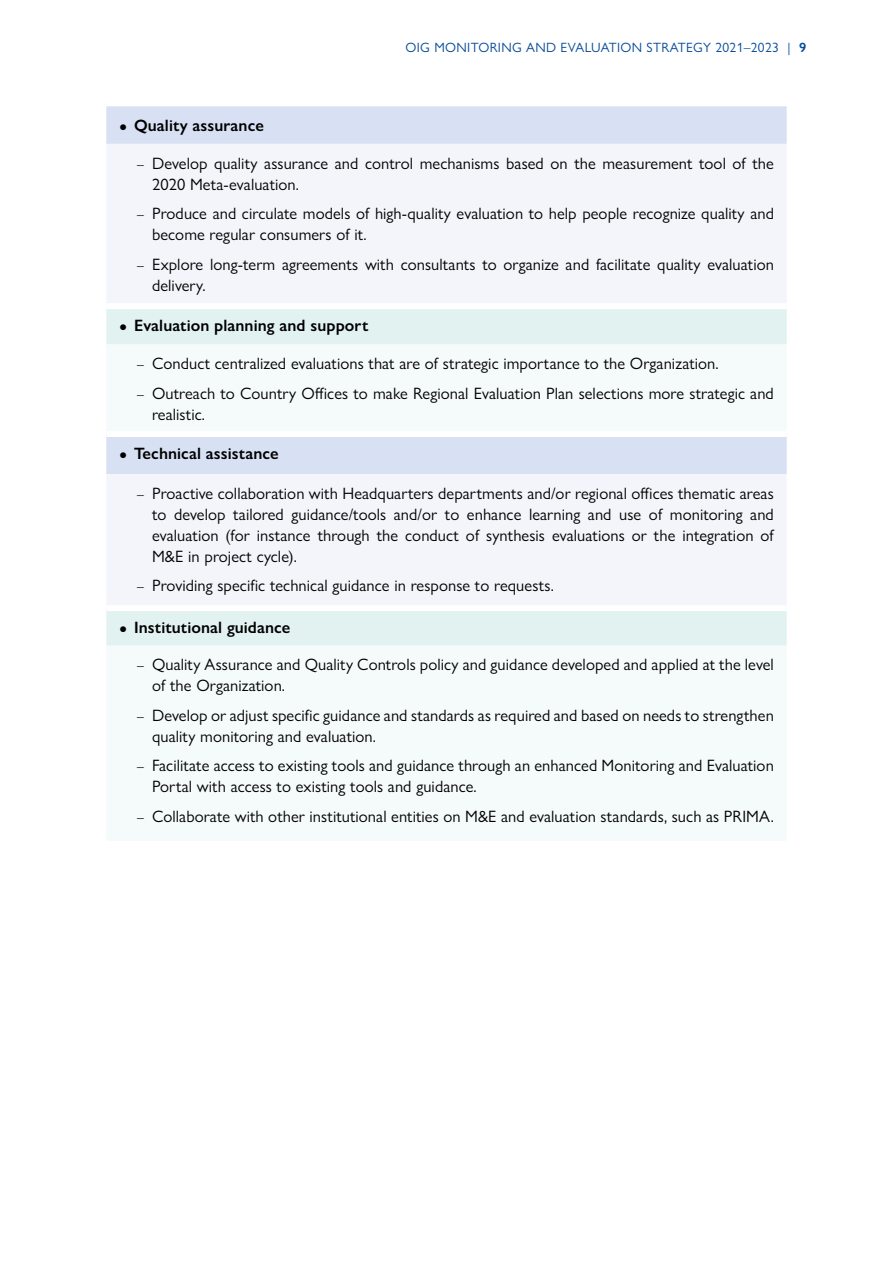
<style>
.page{position:relative;width:893px;height:1263px;background:#fff}
.page>*{position:absolute;margin:0;border:0;box-sizing:border-box;transform-origin:0 0}
.t1{font:16.5px/21px "Gill Sans Nova";letter-spacing:.005em;color:#000}
.t2{font:600 16.5px "Gill Sans Nova";letter-spacing:.005em;color:#000}
.t3{font:13.5px "Gill Sans Nova";letter-spacing:.025em;color:#084b9a}
.s1{font-weight:600}
.s2{font-weight:400;font-size:13.5px}
.s3{font-size:13.5px}
</style>
<div class="page">
<div style="left:106px;top:106px;width:681px;height:38px;background:#d7e1f3"></div>
<div style="left:107px;top:144px;width:679px;height:159px;background:#f3f5fb"></div>
<div style="left:106px;top:309px;width:681px;height:35px;background:#e1f2f0"></div>
<svg style="left:106px;top:344px;width:681px;height:302px;fill:#f3f5fa"></svg>
<div style="left:106px;top:431px;width:681px;height:6px;background:#fff"></div>
<div style="left:106px;top:605px;width:681px;height:6px;background:#fff"></div>
<p class="t3" style="left:405px;top:40px;width:402px">OIG MONITORING AND EVALUATION STRATEGY 2021–2023 | <span class="s1">9</span></p>
<p class="t2" style="left:119px;top:115px;width:146px"><span class="s2">●</span> Quality assurance</p>
<p class="t1" style="left:152px;top:152px;width:623px;text-indent:-15px"><span class="s3">–</span> Develop quality assurance and control mechanisms based on the measurement tool of the<br>2020 Meta-evaluation.</p>
<p class="t1" style="left:152px;top:203px;width:623px;text-indent:-15px"><span class="s3">–</span> Produce and circulate models of high-quality evaluation to help people recognize quality and become regular consumers of it.</p>
<p class="t1" style="left:152px;top:253px;width:623px;text-indent:-15px"><span class="s3">–</span> Explore long-term agreements with consultants to organize and facilitate quality evaluation delivery.</p>
<p class="t2" style="left:119px;top:315px;width:251px"><span class="s2">●</span> Evaluation planning and support</p>
<p class="t1" style="left:137px;top:353px;width:583px"><span class="s3">–</span> Conduct centralized evaluations that are of strategic importance to the Organization.</p>
<p class="t1" style="left:152px;top:382px;width:623px;text-indent:-15px"><span class="s3">–</span> Outreach to Country Offices to make Regional Evaluation Plan selections more strategic and realistic.</p>
<p class="t2" style="left:119px;top:443px;width:161px"><span class="s2">●</span> Technical assistance</p>
<p class="t1" style="left:152px;top:483px;width:623px;text-align:justify;text-indent:-15px"><span class="s3">–</span> Proactive collaboration with Headquarters departments and/or regional offices thematic areas to develop tailored guidance/tools and/or to enhance learning and use of monitoring and evaluation (for instance through the conduct of synthesis evaluations or the integration of M&amp;E in project cycle).</p>
<p class="t1" style="left:137px;top:575px;width:418px"><span class="s3">–</span> Providing specific technical guidance in response to requests.</p>
<p class="t2" style="left:119px;top:617px;width:173px"><span class="s2">●</span> Institutional guidance</p>
<p class="t1" style="left:152px;top:654px;width:623px;text-indent:-15px"><span class="s3">–</span> Quality Assurance and Quality Controls policy and guidance developed and applied at the level of the Organization.</p>
<p class="t1" style="left:152px;top:705px;width:623px;text-indent:-15px"><span class="s3">–</span> Develop or adjust specific guidance and standards as required and based on needs to strengthen quality monitoring and evaluation.</p>
<p class="t1" style="left:152px;top:755px;width:623px;text-indent:-15px"><span class="s3">–</span> Facilitate access to existing tools and guidance through an enhanced Monitoring and Evaluation<br>Portal with access to existing tools and guidance.</p>
<p class="t1" style="left:137px;top:806px;width:638px"><span class="s3">–</span> Collaborate with other institutional entities on M&amp;E and evaluation standards, such as PRIMA.</p>
</div>
